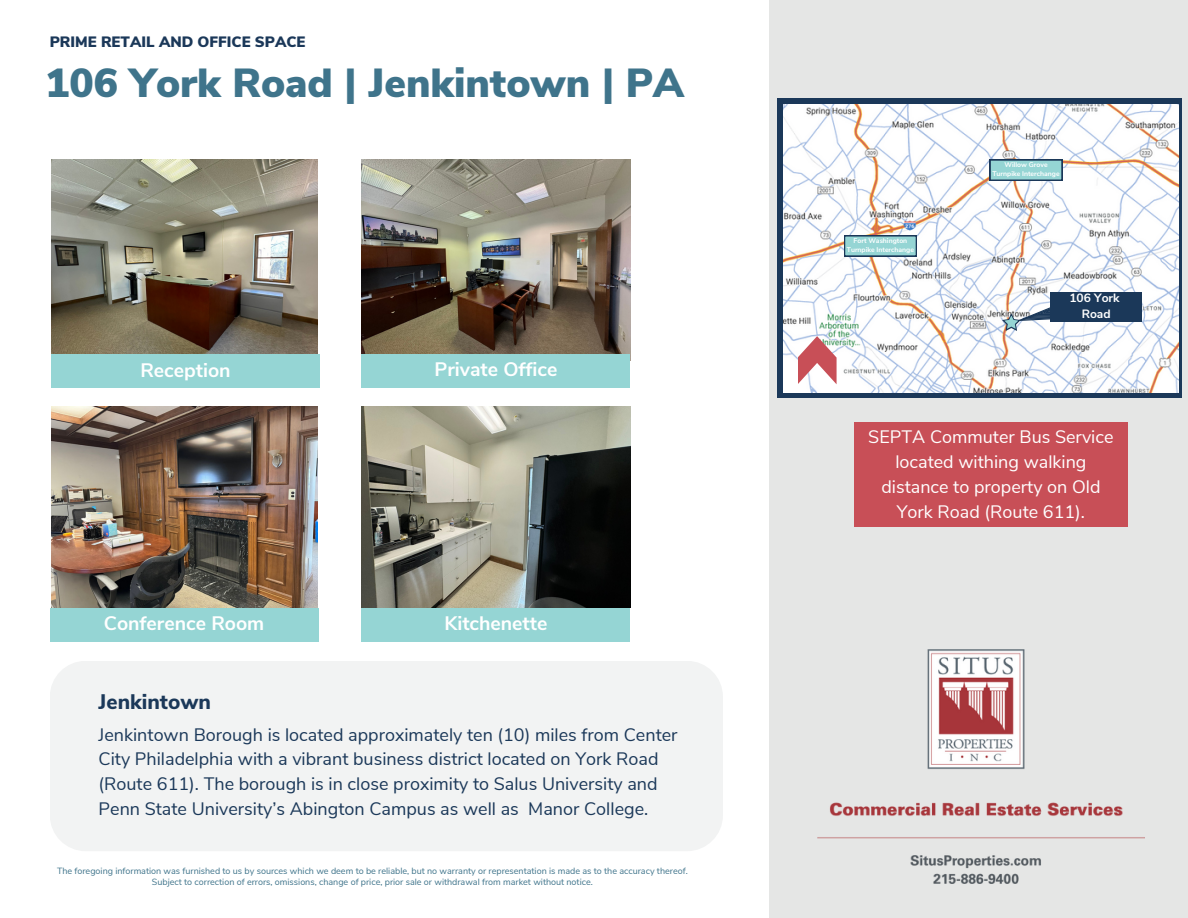
<style>
.page{position:relative;width:1188px;height:918px;background:#fff}
.page>*{position:absolute;margin:0;border:0;box-sizing:border-box;transform-origin:0 0}
.t1{font:900 40.5px "Nunito Sans";color:#3f748b}
.t2{font:800 21px "Nunito Sans";color:#1b3859}
.t3{font:700 19.5px "Nunito Sans";color:#fff}
.t4{font:18px/24.8px "Nunito Sans";color:#1b3859}
.t5{font:18px/24.8px "Nunito Sans";color:#fff;text-align:center}
.t6{font:900 15px "Nunito Sans";color:#1b3859}
.t7{font:700 12px/16px "Nunito Sans";color:#fff;text-align:center}
.t8{font:9px/11.1px "Nunito Sans";color:#3f748b;text-align:center}
.t9{font:700 6.9px/9.1px "Nunito Sans";color:#fff;text-align:center}
</style>
<div class="page">
<div style="left:770px;top:0;width:418px;height:918px;background:#e5e6e5"></div>
<div style="left:50px;top:661px;width:673px;height:190px;background:#f2f3f3;border-radius:36px"></div>
<img style="left:817px;top:650px;width:327px;height:234px">
<div style="left:777px;top:99px;width:405px;height:299px;background:#1b3859"></div>
<img style="left:783px;top:104px;width:395px;height:288px">
<div style="left:1051px;top:293px;width:91px;height:29px;background:#1b3859"></div>
<svg style="left:798px;top:336px;width:39px;height:48px;background:#da999e"></svg>
<svg style="left:844px;top:235px;width:73px;height:21px;background:#84bfc3"></svg>
<svg style="left:990px;top:160px;width:72px;height:21px;background:#85c1c4"></svg>
<img style="left:51px;top:159px;width:267px;height:195px">
<img style="left:362px;top:159px;width:268px;height:195px">
<img style="left:51px;top:407px;width:267px;height:201px">
<img style="left:362px;top:407px;width:268px;height:201px">
<div style="left:51px;top:354px;width:269px;height:33px;background:#95d5d4"></div>
<div style="left:362px;top:354px;width:268px;height:33px;background:#95d5d4"></div>
<div style="left:50px;top:608px;width:269px;height:33px;background:#95d5d4"></div>
<div style="left:362px;top:608px;width:268px;height:33px;background:#95d5d4"></div>
<svg style="left:1002px;top:306px;width:57px;height:25px"></svg>
<div style="left:854px;top:423px;width:274px;height:104px;background:#c84f57"></div>
<p class="t6" style="left:50px;top:31px;width:257px">PRIME RETAIL AND OFFICE SPACE</p>
<p class="t1" style="left:45px;top:56px;width:640px">106 York Road | Jenkintown | PA</p>
<h2 class="t3" style="left:140px;top:358px;width:92px">Reception</h2>
<h2 class="t3" style="left:435px;top:357px;width:124px">Private Office</h2>
<h2 class="t3" style="left:104px;top:610px;width:162px">Conference Room</h2>
<h3 class="t3" style="left:445px;top:610px;width:104px">Kitchenette</h3>
<h2 class="t2" style="left:99px;top:687px;width:114px">Jenkintown</h2>
<h2 class="t4" style="left:99px;top:722px;width:581px">Jenkintown Borough is located approximately ten (10) miles from Center City Philadelphia with a vibrant business district located on York Road (Route 611). The borough is in close proximity to Salus University and Penn State University’s Abington Campus as well as Manor College.</h2>
<p class="t8" style="left:57px;top:865px;width:632px">The foregoing information was furnished to us by sources which we deem to be reliable, but no warranty or representation is made as to the accuracy thereof.<br>Subject to correction of errors, omissions, change of price, prior sale or withdrawal from market without notice.</p>
<p class="t9" style="left:847px;top:236px;width:69px">Fort Washington<br>Turnpike Interchange</p>
<p class="t9" style="left:992px;top:160px;width:69px">Willow Grove<br>Turnpike Interchange</p>
<h1 class="t7" style="left:1069px;top:290px;width:52px">106 York<br>Road</h1>
<h6 class="t5" style="left:868px;top:425px;width:247px">SEPTA Commuter Bus Service located withing walking distance to property on Old<br>York Road (Route 611).</h6>
</div>
